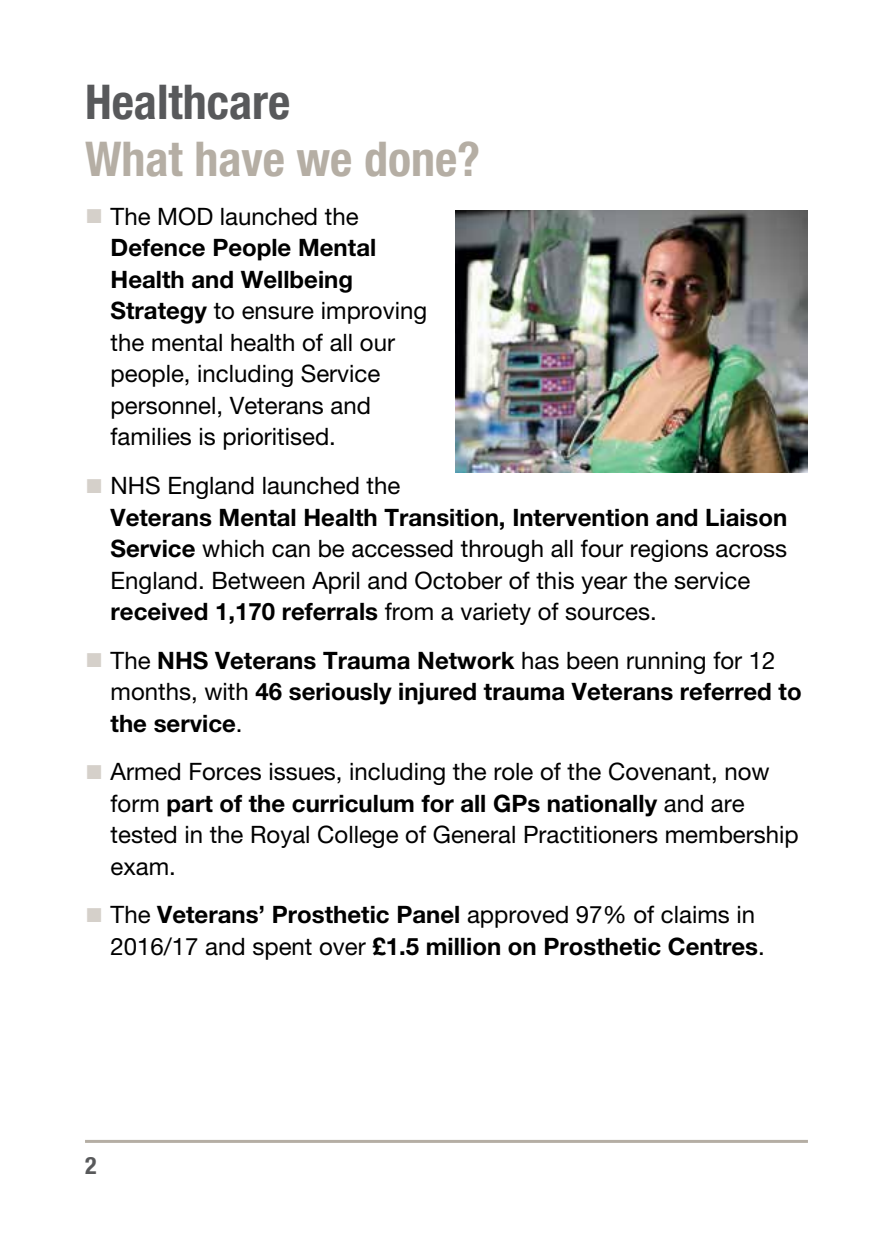
<style>
.page{position:relative;width:893px;height:1259px;background:#fff}
.page>*{position:absolute;margin:0;border:0;box-sizing:border-box;transform-origin:0 0}
.Heading_2{font:700 condensed 48px "Helvetica Neue LT Pro";color:#b5aea4}
.Heading_1{font:700 condensed 48px "Helvetica Neue LT Pro";color:#58595b}
.t1{font:24px/31.5px "Helvetica Neue LT Pro";color:#000}
.t2{font:700 24px/31.5px "Helvetica Neue LT Pro";color:#000}
.t3{font:700 condensed 24px "Helvetica Neue LT Pro";color:#58595b}
.s1{font-family:"Arial";font-size:30px;color:#d5d0ca}
.s2{font-weight:700}
.s3{font-family:"Arial";font-weight:400;font-size:30px;color:#d5d0ca}
.s4{font-weight:400}
</style>
<div class="page">
<hr style="left:85px;top:1140px;width:723px;height:3px;background:#b5aea4">
<img style="left:455px;top:210px;width:353px;height:262px">
<p class="Heading_1" style="left:85px;top:73px;width:207px">Healthcare</p>
<p class="Heading_2" style="left:85px;top:130px;width:397px">What have we done?</p>
<p class="t1" style="left:111px;top:200px;width:318px;text-indent:-26px"><span class="s1">■</span> The MOD launched the<br><span class="s2">Defence People Mental<br>Health and Wellbeing<br>Strategy</span> to ensure improving the mental health of all our people, including Service personnel, Veterans and families is prioritised.</p>
<p class="t1" style="left:111px;top:469px;width:678px;text-indent:-26px"><span class="s1">■</span> NHS England launched the<br><span class="s2">Veterans Mental Health Transition, Intervention and Liaison Service</span> which can be accessed through all four regions across England. Between April and October of this year the service <span class="s2">received 1,170 referrals</span> from a variety of sources.</p>
<p class="t2" style="left:111px;top:644px;width:693px;text-indent:-26px"><span class="s3">■</span> <span class="s4">The</span> NHS Veterans Trauma Network <span class="s4">has been running for 12 months, with</span> 46 seriously injured trauma Veterans referred to the service<span class="s4">.</span></p>
<p class="t1" style="left:111px;top:755px;width:690px;text-indent:-26px"><span class="s1">■</span> Armed Forces issues, including the role of the Covenant, now form <span class="s2">part of the curriculum for all GPs nationally</span> and are tested in the Royal College of General Practitioners membership exam.</p>
<p class="t2" style="left:111px;top:898px;width:656px;text-indent:-26px"><span class="s3">■</span> <span class="s4">The</span> Veterans’ Prosthetic Panel <span class="s4">approved 97% of claims in<br>2016/17 and spent over</span> £1.5 million on Prosthetic Centres<span class="s4">.</span></p>
<p class="t3" style="left:85px;top:1150px;width:13px">2</p>
</div>
